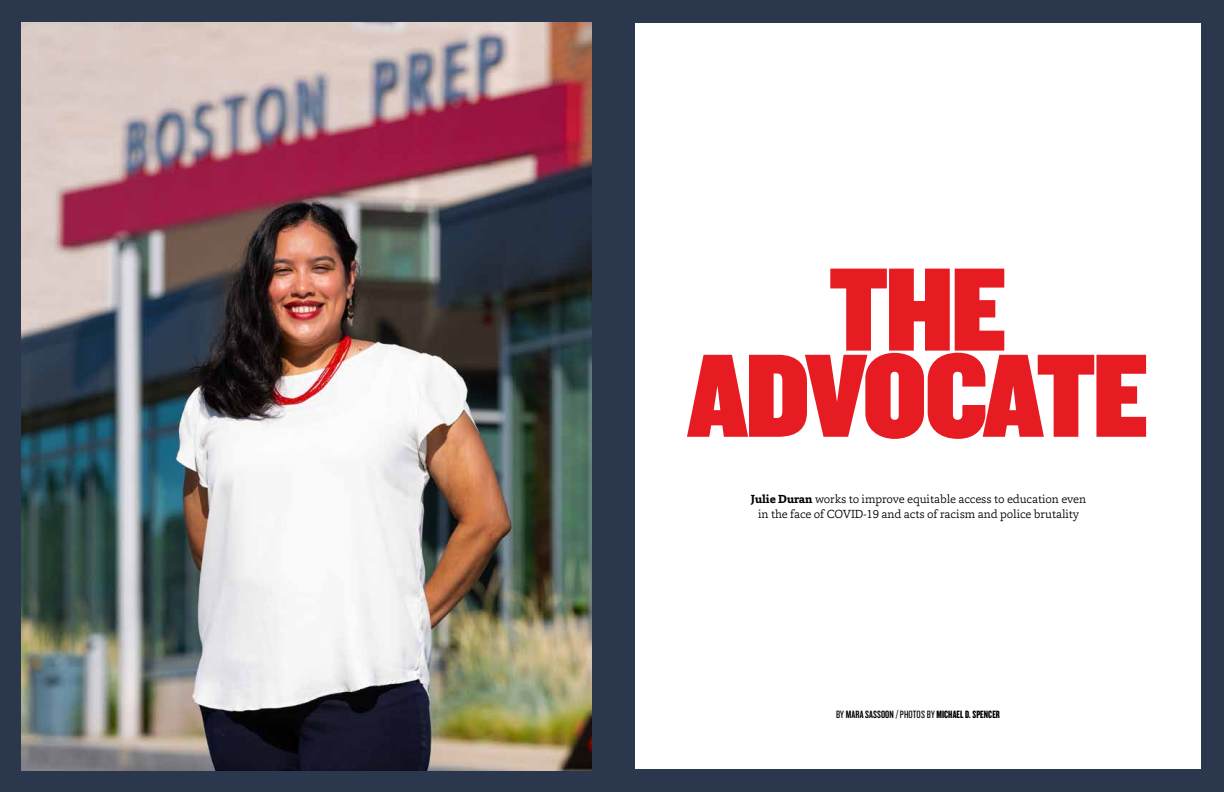
<style>
.page{position:relative;width:1224px;height:792px;background:#fff}
.page>*{position:absolute;margin:0;border:0;box-sizing:border-box;transform-origin:0 0}
.t1{font:123.1px/86.2px "Knockout 90 Ultmt Welterwt";letter-spacing:-.01em;color:#e71c23;text-align:center}
.t2{font:300 12px/15px "Capita";letter-spacing:-.01em;color:#000;text-align:center}
.t3{font:11px "Knockout 68 Full Featherwt";letter-spacing:.01em;color:#000}
.s1{font-weight:700}
.s2{font-family:"Knockout 28 Junior Feathrwt"}
.s3{font-family:"Knockout 48 Featherweight"}
</style>
<div class="page">
<div style="left:0;top:0;width:621px;height:792px;background:#2b374d"></div>
<img style="left:22px;top:22px;width:570px;height:748px">
<div style="left:612px;top:0;width:23px;height:792px;background:#2b374d"></div>
<div style="left:1201px;top:0;width:23px;height:792px;background:#2b374d"></div>
<div style="left:612px;top:0;width:612px;height:23px;background:#2b374d"></div>
<div style="left:612px;top:769px;width:612px;height:23px;background:#2b374d"></div>
<h1 class="t1" style="left:688px;top:261px;width:461px">THE<br>ADVOCATE</h1>
<p class="t2" style="left:751px;top:491px;width:337px"><span class="s1">Julie Duran</span> works to improve equitable access to education even in the face of COVID-19 and acts of racism and police brutality</p>
<p class="t3" style="left:836px;top:708px;width:165px"><span class="s2">BY</span> <span class="s3">MARA SASSOON /</span> <span class="s2">PHOTOS BY</span> MICHAEL D. SPENCER</p>
</div>
